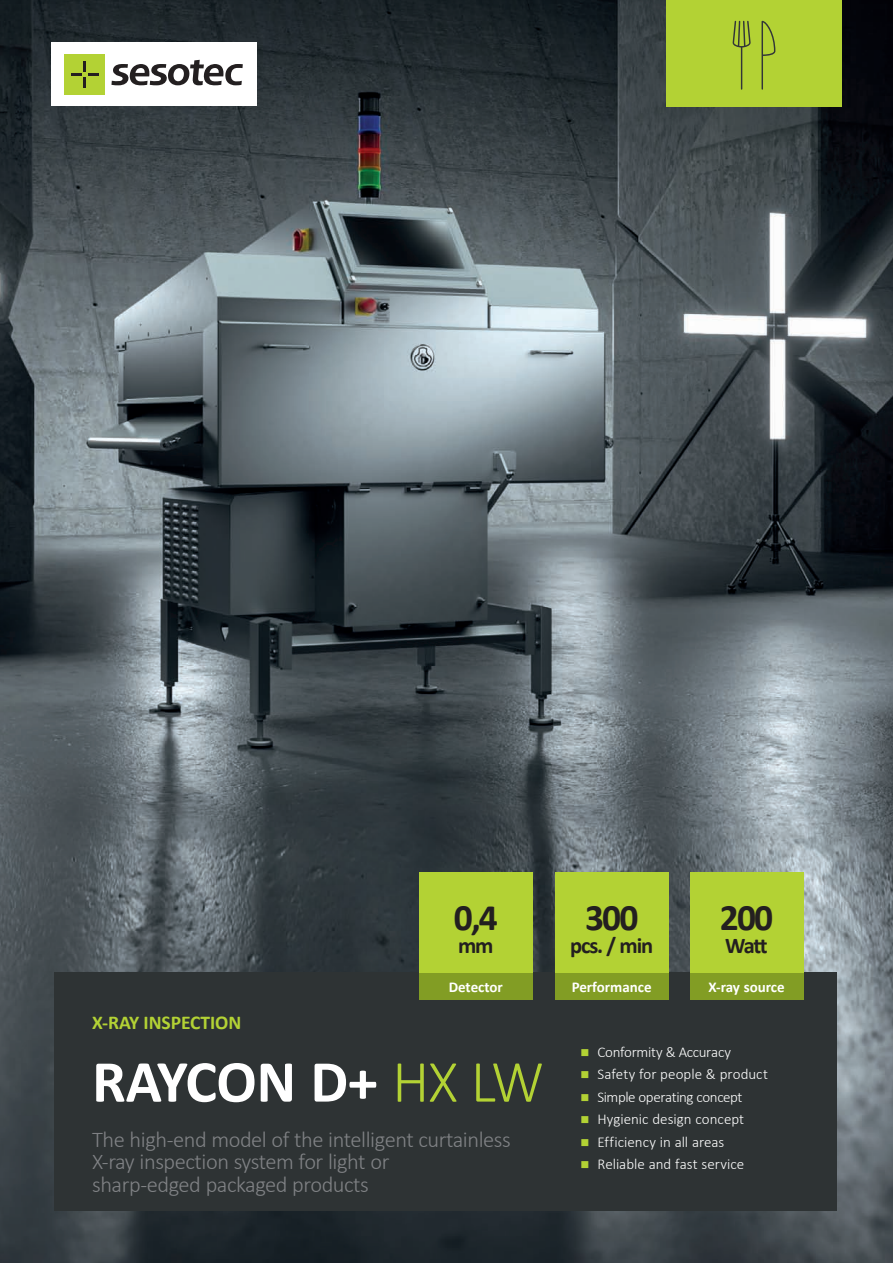
<style>
.page{position:relative;width:893px;height:1263px;background:#fff}
.page>*{position:absolute;margin:0;border:0;box-sizing:border-box;transform-origin:0 0}
.t1{font:700 60px "Calibri";letter-spacing:-.01em;color:#fff}
.t2{font:700 37.5px "Calibri";letter-spacing:-.05em;color:#231f20}
.t3{font:300 22.5px/22.5px "Calibri";letter-spacing:-.02em;color:#808285}
.t4{font:700 22.5px "Calibri";letter-spacing:-.05em;color:#231f20}
.t5{font:700 19.65px "Calibri";letter-spacing:-.005em;color:#b3d234}
.t6{font:300 15px/22.5px "Calibri";color:#fff}
.t7{font:700 15px "Calibri";color:#fff}
.s1{font-weight:300;color:#b3d234}
</style>
<div class="page">
<img style="left:0;top:0;width:893px;height:1263px">
<div style="left:666px;top:0;width:176px;height:106px;background:#b3d234"></div>
<svg style="left:733px;top:21px;width:18px;height:69px"></svg>
<svg style="left:762px;top:21px;width:13px;height:69px"></svg>
<div style="left:54px;top:973px;width:783px;height:238px;background:#2e3334"></div>
<div style="left:51px;top:43px;width:205px;height:63px;background:#fff"></div>
<div style="left:65px;top:55px;width:40px;height:40px;background:#b3d234"></div>
<svg style="left:72px;top:61px;width:26px;height:27px"></svg>
<svg style="left:111px;top:60px;width:132px;height:25px"></svg>
<div style="left:419px;top:873px;width:114px;height:102px;background:#b3d234"></div>
<div style="left:689px;top:873px;width:114px;height:102px;background:#b3d234"></div>
<div style="left:419px;top:973px;width:114px;height:27px;background:#829d24"></div>
<div style="left:689px;top:973px;width:114px;height:27px;background:#829d24"></div>
<div style="left:555px;top:873px;width:114px;height:102px;background:#b3d234"></div>
<div style="left:555px;top:973px;width:114px;height:27px;background:#829d24"></div>
<h3 class="t5" style="left:92px;top:1008px;width:151px">X-RAY INSPECTION</h3>
<h2 class="t2" style="left:720px;top:891px;width:55px">200</h2>
<h3 class="t4" style="left:725px;top:929px;width:44px">Watt</h3>
<h2 class="t2" style="left:585px;top:891px;width:55px">300</h2>
<h3 class="t4" style="left:570px;top:929px;width:85px">pcs. / min</h3>
<p class="t7" style="left:572px;top:976px;width:82px">Performance</p>
<h2 class="t2" style="left:454px;top:891px;width:45px">0,4</h2>
<h3 class="t4" style="left:458px;top:929px;width:37px">mm</h3>
<p class="t7" style="left:449px;top:976px;width:56px">Detector</p>
<p class="t7" style="left:708px;top:976px;width:78px">X-ray source</p>
<h1 class="t1" style="left:92px;top:1039px;width:453px">RAYCON D+ <span class="s1">HX LW</span></h1>
<h3 class="t3" style="left:92px;top:1128px;width:420px">The high-end model of the intelligent curtainless<br>X-ray inspection system for light or<br>sharp-edged packaged products</h3>
<p class="t6" style="left:597px;top:1040px;width:172px">Conformity &amp; Accuracy<br>Safety for people &amp; product<br>Simple operating concept<br>Hygienic design concept<br>Efficiency in all areas<br>Reliable and fast service</p>
</div>
